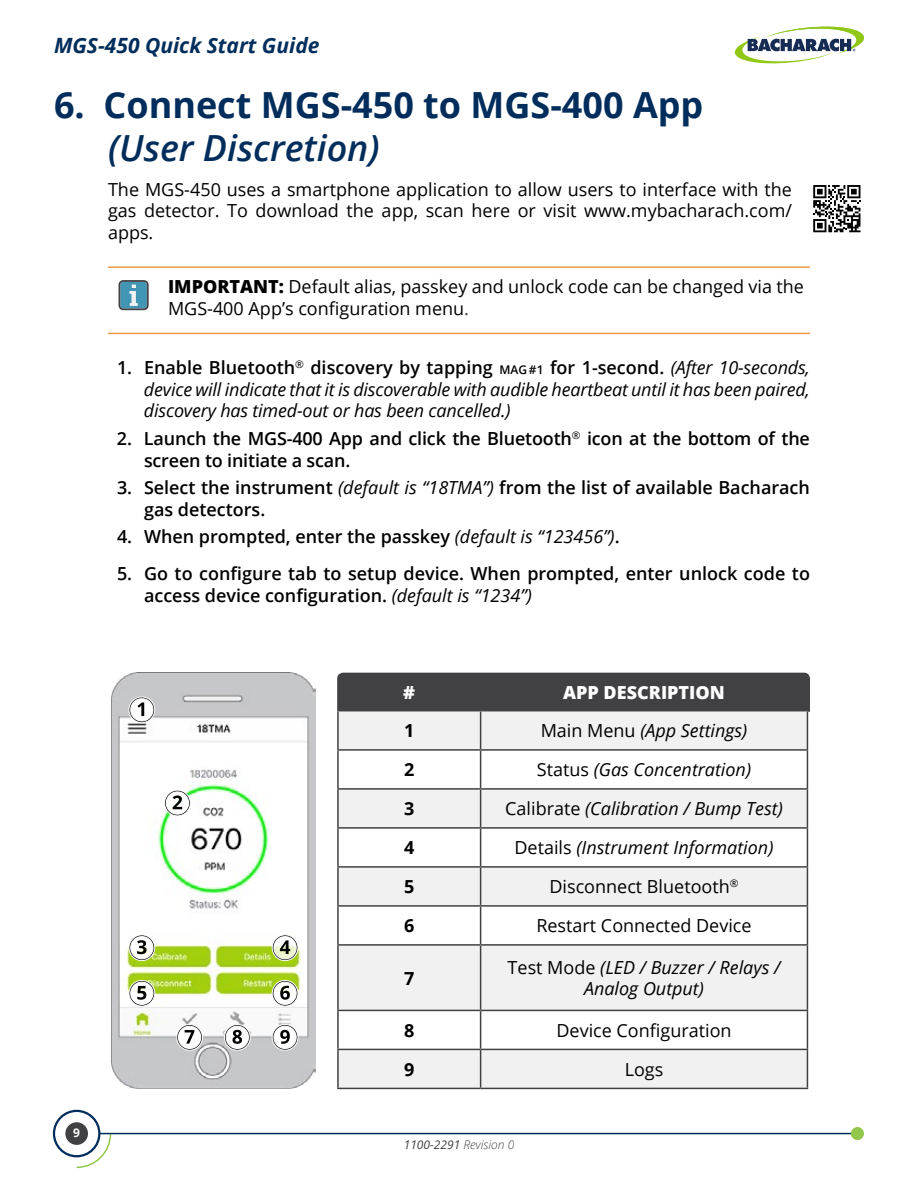
<style>
.page{position:relative;width:918px;height:1188px;background:#fff}
.page>*{position:absolute;margin:0;border:0;box-sizing:border-box;transform-origin:0 0}
.t1{font:700 36px "Open Sans";color:#002d5b}
.t2{font:italic 600 36px "Open Sans";color:#002d5b}
.t3{font:italic 700 21px "Open Sans";color:#002d5b}
.t4{font:italic 18px/21.6px "Open Sans";color:#000;text-align:justify}
.t5{font:600 18px/21.6px "Open Sans";color:#000}
.t6{font:18px/21.6px "Open Sans";color:#000;text-align:justify}
.t7{font:800 18px "Open Sans";color:#fff}
.t8{font:700 18px "Open Sans";color:#000}
.t9{font:italic 12px "Open Sans";color:#414042}
.t10{font:700 12px "Open Sans";color:#fff}
.s1{font-weight:800}
.s2{color:#414042}
.s3{font-weight:600;font-style:normal}
.s4{font-weight:600;font-style:normal;font-size:12px}
.s5{font-weight:400;font-style:italic}
.s6{font-style:normal}
.s7{font-weight:300}
</style>
<div class="page">
<svg style="left:75px;top:1132px;width:37px;height:37px"></svg>
<hr style="left:99px;top:1133px;width:758px;height:1px;background:#002d5b">
<div style="left:851px;top:1127px;width:13px;height:13px;background:#91c84c;border-radius:50%"></div>
<div style="left:53px;top:1110px;width:47px;height:47px;border:2px solid #002d5b;border-radius:50%"></div>
<div style="left:65px;top:1122px;width:23px;height:23px;background:#414042;border-radius:50%"></div>
<svg style="left:734px;top:26px;width:130px;height:38px"></svg>
<svg style="left:813px;top:185px;width:48px;height:48px"></svg>
<hr style="left:108px;top:266px;width:702px;height:2px;background:#ee9a44">
<hr style="left:108px;top:333px;width:702px;height:1px;background:#ee9a44">
<svg style="left:119px;top:280px;width:30px;height:30px"></svg>
<img style="left:111px;top:673px;width:204px;height:416px">
<svg style="left:128px;top:696px;width:27px;height:27px"></svg>
<svg style="left:164px;top:790px;width:27px;height:26px"></svg>
<svg style="left:128px;top:934px;width:27px;height:27px"></svg>
<svg style="left:272px;top:934px;width:27px;height:27px"></svg>
<svg style="left:128px;top:980px;width:27px;height:27px"></svg>
<svg style="left:272px;top:980px;width:27px;height:27px"></svg>
<svg style="left:176px;top:1024px;width:27px;height:27px"></svg>
<svg style="left:272px;top:1024px;width:27px;height:27px"></svg>
<svg style="left:224px;top:1024px;width:27px;height:27px"></svg>
<div style="left:337px;top:672px;width:473px;height:40px;background:#414042"></div>
<svg style="left:339px;top:712px;width:468px;height:376px;fill:#f1f1f2"></svg>
<hr style="left:337px;top:712px;width:2px;height:37px;background:#414042">
<hr style="left:480px;top:712px;width:1px;height:37px;background:#414042">
<hr style="left:807px;top:712px;width:1px;height:37px;background:#414042">
<hr style="left:337px;top:749px;width:144px;height:2px;background:#414042">
<hr style="left:337px;top:751px;width:2px;height:37px;background:#414042">
<hr style="left:481px;top:749px;width:327px;height:2px;background:#414042">
<hr style="left:480px;top:751px;width:1px;height:37px;background:#414042">
<hr style="left:807px;top:751px;width:1px;height:37px;background:#414042">
<hr style="left:337px;top:788px;width:144px;height:2px;background:#414042">
<hr style="left:337px;top:790px;width:2px;height:37px;background:#414042">
<hr style="left:481px;top:788px;width:327px;height:2px;background:#414042">
<hr style="left:480px;top:790px;width:1px;height:37px;background:#414042">
<hr style="left:807px;top:790px;width:1px;height:37px;background:#414042">
<hr style="left:337px;top:827px;width:144px;height:2px;background:#414042">
<hr style="left:337px;top:829px;width:2px;height:37px;background:#414042">
<hr style="left:481px;top:827px;width:327px;height:2px;background:#414042">
<hr style="left:480px;top:829px;width:1px;height:37px;background:#414042">
<hr style="left:807px;top:829px;width:1px;height:37px;background:#414042">
<hr style="left:337px;top:866px;width:144px;height:2px;background:#414042">
<hr style="left:337px;top:868px;width:2px;height:37px;background:#414042">
<hr style="left:481px;top:866px;width:327px;height:2px;background:#414042">
<hr style="left:480px;top:868px;width:1px;height:37px;background:#414042">
<hr style="left:807px;top:868px;width:1px;height:37px;background:#414042">
<hr style="left:337px;top:905px;width:144px;height:2px;background:#414042">
<hr style="left:337px;top:907px;width:2px;height:37px;background:#414042">
<hr style="left:481px;top:905px;width:327px;height:2px;background:#414042">
<hr style="left:480px;top:907px;width:1px;height:37px;background:#414042">
<hr style="left:807px;top:907px;width:1px;height:37px;background:#414042">
<hr style="left:337px;top:944px;width:144px;height:2px;background:#414042">
<hr style="left:337px;top:946px;width:2px;height:64px;background:#414042">
<hr style="left:481px;top:944px;width:327px;height:2px;background:#414042">
<hr style="left:480px;top:946px;width:1px;height:64px;background:#414042">
<hr style="left:807px;top:946px;width:1px;height:64px;background:#414042">
<hr style="left:337px;top:1010px;width:144px;height:1px;background:#414042">
<hr style="left:337px;top:1011px;width:2px;height:38px;background:#414042">
<hr style="left:481px;top:1010px;width:327px;height:1px;background:#414042">
<hr style="left:480px;top:1011px;width:1px;height:38px;background:#414042">
<hr style="left:807px;top:1011px;width:1px;height:38px;background:#414042">
<hr style="left:337px;top:1049px;width:144px;height:1px;background:#414042">
<hr style="left:337px;top:1050px;width:2px;height:38px;background:#414042">
<hr style="left:481px;top:1049px;width:327px;height:1px;background:#414042">
<hr style="left:480px;top:1050px;width:1px;height:38px;background:#414042">
<hr style="left:807px;top:1050px;width:1px;height:38px;background:#414042">
<hr style="left:481px;top:1088px;width:327px;height:1px;background:#414042">
<hr style="left:337px;top:1088px;width:144px;height:1px;background:#414042">
<p class="t3" style="left:54px;top:31px;width:267px">MGS-450 Quick Start Guide</p>
<h1 class="t1" style="left:54px;top:79px;width:651px">6. Connect MGS-450 to MGS-400 App</h1>
<h1 class="t2" style="left:108px;top:123px;width:273px">(User Discretion)</h1>
<p class="t6" style="left:108px;top:178px;width:686px">The MGS-450 uses a smartphone application to allow users to interface with the gas detector. To download the app, scan here or visit www.mybacharach.com/ apps.</p>
<p class="t6" style="left:168px;top:275px;width:637px"><span class="s1">IMPORTANT:</span> Default alias, passkey and unlock code can be changed via the<br>MGS-400 App’s configuration menu<span class="s2">.</span></p>
<p class="t4" style="left:144px;top:356px;width:667px;text-indent:-27px"><span class="s3">1. Enable Bluetooth</span><sup>®</sup> <span class="s3">discovery by tapping</span> <span class="s4">MAG #1</span> <span class="s3">for 1-second.</span> (After 10-seconds, device will indicate that it is discoverable with audible heartbeat until it has been paired, discovery has timed-out or has been cancelled.)</p>
<p class="t5" style="left:144px;top:427px;width:667px;text-indent:-27px">2. Launch the MGS-400 App and click the Bluetooth<sup>®</sup> icon at the bottom of the screen to initiate a scan.</p>
<p class="t5" style="left:144px;top:476px;width:667px;text-indent:-27px">3. Select the instrument <span class="s5">(default is “18TMA”)</span> from the list of available Bacharach gas detectors.</p>
<p class="t5" style="left:117px;top:526px;width:504px">4. When prompted, enter the passkey <span class="s5">(default is “123456”)</span>.</p>
<p class="t5" style="left:144px;top:562px;width:667px;text-indent:-27px">5. Go to configure tab to setup device. When prompted, enter unlock code to access device configuration. <span class="s5">(default is “1234”)</span></p>
<p class="t10" style="left:73px;top:1125px;width:8px">9</p>
<p class="t7" style="left:403px;top:679px;width:13px">#</p>
<p class="t7" style="left:563px;top:679px;width:163px">APP DESCRIPTION</p>
<p class="t8" style="left:404px;top:718px;width:12px">1</p>
<p class="t4" style="left:541px;top:719px;width:208px"><span class="s6">Main Menu</span> (App Settings)</p>
<p class="t8" style="left:404px;top:757px;width:12px">2</p>
<p class="t4" style="left:537px;top:758px;width:216px"><span class="s6">Status</span> (Gas Concentration)</p>
<p class="t8" style="left:404px;top:796px;width:12px">3</p>
<p class="t4" style="left:505px;top:797px;width:279px"><span class="s6">Calibrate</span> (Calibration / Bump Test)</p>
<p class="t8" style="left:404px;top:835px;width:12px">4</p>
<p class="t4" style="left:515px;top:836px;width:260px"><span class="s6">Details</span> (Instrument Information)</p>
<p class="t8" style="left:404px;top:874px;width:12px">5</p>
<p class="t6" style="left:549px;top:876px;width:191px">Disconnect Bluetooth<sup>®</sup></p>
<p class="t8" style="left:404px;top:913px;width:12px">6</p>
<p class="t6" style="left:536px;top:915px;width:217px">Restart Connected Device</p>
<p class="t8" style="left:404px;top:965px;width:12px">7</p>
<p class="t4" style="left:508px;top:956px;width:274px;text-align:center"><span class="s6">Test Mode</span> (LED / Buzzer / Relays /<br>Analog Output)</p>
<p class="t8" style="left:404px;top:1018px;width:12px">8</p>
<p class="t6" style="left:556px;top:1019px;width:177px">Device Configuration</p>
<p class="t8" style="left:404px;top:1057px;width:12px">9</p>
<p class="t6" style="left:625px;top:1058px;width:40px">Logs</p>
<p class="t9" style="left:404px;top:1136px;width:112px">1100-2291 <span class="s7">Revision 0</span></p>
</div>
